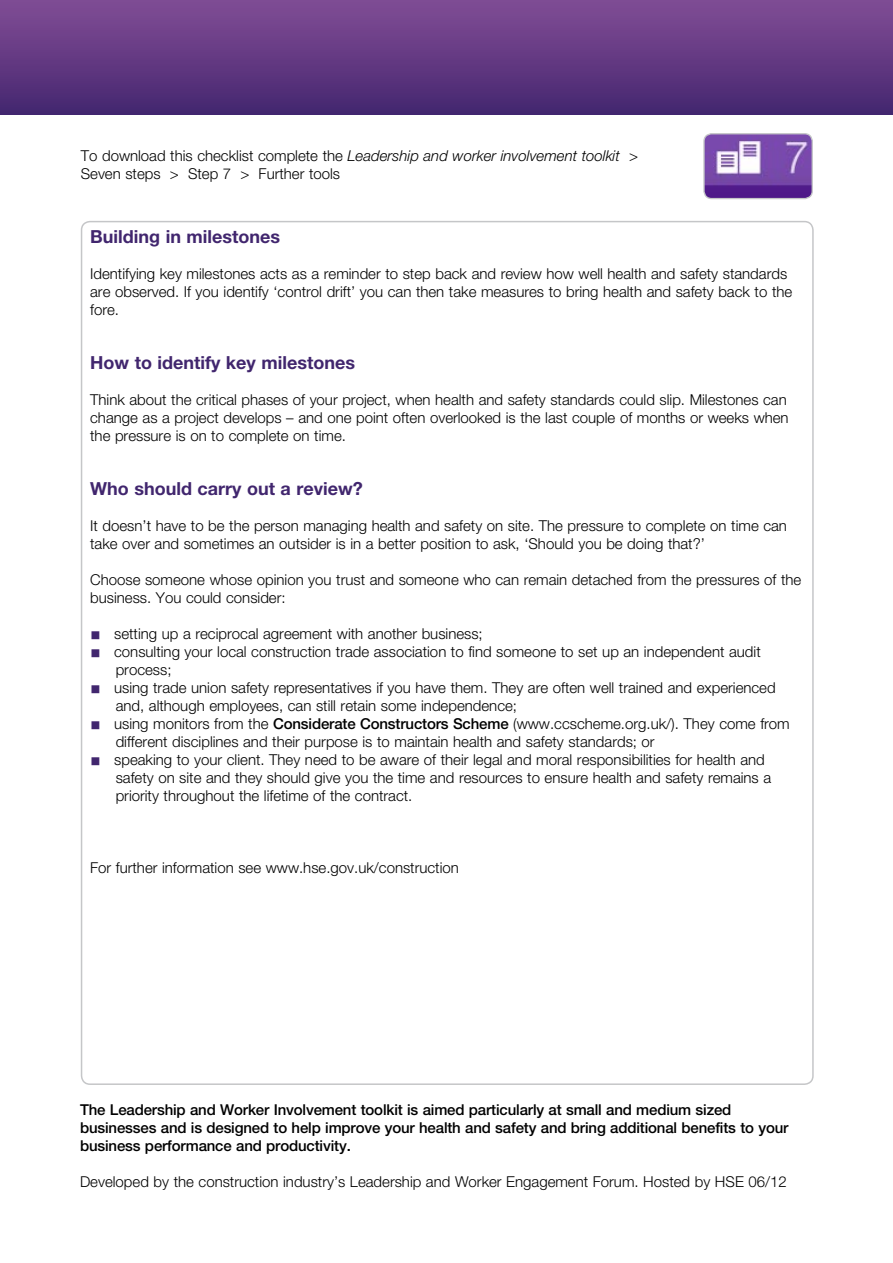
<style>
.page{position:relative;width:893px;height:1263px;background:#fff}
.page>*{position:absolute;margin:0;border:0;box-sizing:border-box;transform-origin:0 0}
.t1{font:700 18px "Helvetica Neue";color:#41266e}
.Li1__bullet__SPACE{font:300 15px/18px "Helvetica Neue";color:#000}
.Li1__bullet{font:300 15px/18px "Helvetica Neue";color:#000}
.t2{font:500 15px/18px "Helvetica Neue";letter-spacing:-.01em;color:#000}
.s1{font-style:italic}
.s2{font-family:"Arial Unicode MS";font-weight:400;font-size:18px;color:#41266e}
.s3{font-weight:500}
</style>
<div class="page">
<div style="left:0;top:0;width:893px;height:115px;background:linear-gradient(to bottom,#814d95,#452670)"></div>
<img style="left:705px;top:135px;width:106px;height:64px">
<div style="left:703px;top:133px;width:110px;height:66px;border:1px solid #c5c6c8;border-radius:8px"></div>
<p class="Li1__bullet__SPACE" style="left:81px;top:146px;width:559px">To download this checklist complete the <span class="s1">Leadership and worker involvement toolkit</span> &gt;<br>Seven steps &gt; Step 7 &gt; Further tools</p>
<h2 class="t1" style="left:90px;top:225px;width:191px">Building in milestones</h2>
<p class="Li1__bullet__SPACE" style="left:90px;top:264px;width:704px">Identifying key milestones acts as a reminder to step back and review how well health and safety standards are observed. If you identify ‘control drift’ you can then take measures to bring health and safety back to the fore.</p>
<h2 class="t1" style="left:90px;top:351px;width:266px">How to identify key milestones</h2>
<p class="Li1__bullet__SPACE" style="left:90px;top:390px;width:700px">Think about the critical phases of your project, when health and safety standards could slip. Milestones can change as a project develops – and one point often overlooked is the last couple of months or weeks when the pressure is on to complete on time.</p>
<h2 class="t1" style="left:90px;top:477px;width:274px">Who should carry out a review?</h2>
<p class="Li1__bullet__SPACE" style="left:90px;top:516px;width:698px">It doesn’t have to be the person managing health and safety on site. The pressure to complete on time can take over and sometimes an outsider is in a better position to ask, ‘Should you be doing that?’</p>
<p class="Li1__bullet__SPACE" style="left:90px;top:570px;width:713px">Choose someone whose opinion you trust and someone who can remain detached from the pressures of the business. You could consider:</p>
<p class="Li1__bullet" style="left:90px;top:624px;width:394px"><span class="s2">■</span> setting up a reciprocal agreement with another business;</p>
<p class="Li1__bullet" style="left:116px;top:642px;width:647px;text-indent:-26px"><span class="s2">■</span> consulting your local construction trade association to find someone to set up an independent audit process;</p>
<p class="Li1__bullet" style="left:116px;top:678px;width:661px;text-indent:-26px"><span class="s2">■</span> using trade union safety representatives if you have them. They are often well trained and experienced and, although employees, can still retain some independence;</p>
<p class="Li1__bullet" style="left:116px;top:714px;width:676px;text-indent:-26px"><span class="s2">■</span> using monitors from the <span class="s3">Considerate Constructors Scheme</span> (www.ccscheme.org.uk/). They come from different disciplines and their purpose is to maintain health and safety standards; or</p>
<p class="Li1__bullet__SPACE" style="left:116px;top:750px;width:657px;text-indent:-26px"><span class="s2">■</span> speaking to your client. They need to be aware of their legal and moral responsibilities for health and safety on site and they should give you the time and resources to ensure health and safety remains a priority throughout the lifetime of the contract.</p>
<p class="Li1__bullet__SPACE" style="left:90px;top:858px;width:370px">For further information see www.hse.gov.uk/construction</p>
<p class="t2" style="left:80px;top:1101px;width:710px">The Leadership and Worker Involvement toolkit is aimed particularly at small and medium sized businesses and is designed to help improve your health and safety and bring additional benefits to your business performance and productivity.</p>
<p class="Li1__bullet__SPACE" style="left:80px;top:1173px;width:708px">Developed by the construction industry’s Leadership and Worker Engagement Forum. Hosted by HSE 06/12</p>
</div>
